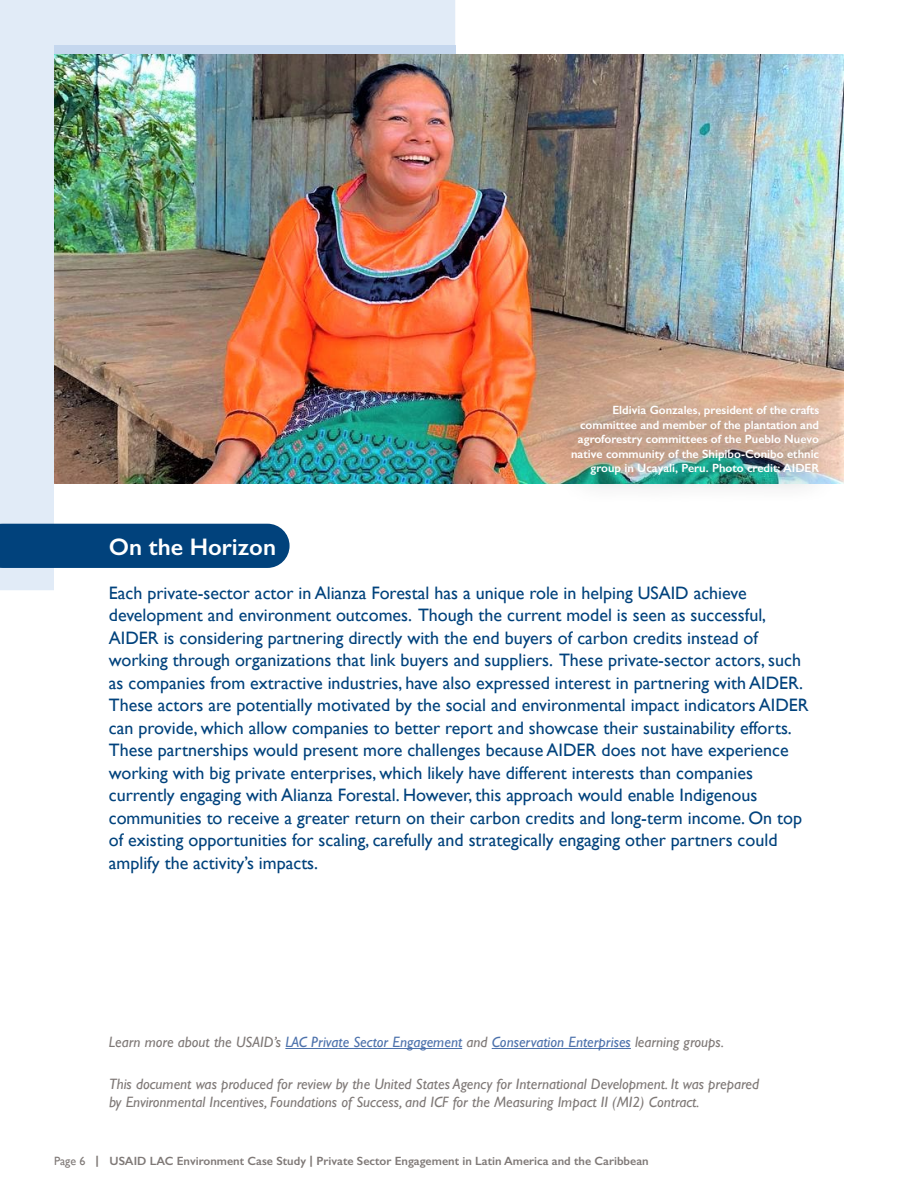
<style>
.page{position:relative;width:918px;height:1188px;background:#fff}
.page>*{position:absolute;margin:0;border:0;box-sizing:border-box;transform-origin:0 0}
.t1{font:600 24px "Gill Sans";color:#fff}
.t2{font:18px/22.5px "Gill Sans";color:#01427c}
.t3{font:italic 15px/18px "Gill Sans";color:#7f7977}
.t4{font:italic 15px "Gill Sans";color:#4d72ac}
.t5{font:600 12px/14.4px "Gill Sans";color:#fff;text-align:right}
.t6{font:600 12px "Gill Sans";color:#7f7977}
.t7{font:12px "Gill Sans";color:#7f7977}
.s1{color:#7f7977}
.s2{font-weight:700}
</style>
<div class="page">
<div style="left:0;top:0;width:455px;height:590px;background:#e1ebf7"></div>
<div style="left:54px;top:54px;width:410px;height:548px;background:#fff"></div>
<div style="left:54px;top:45px;width:401px;height:9px;background:#c5d7ee"></div>
<img style="left:54px;top:54px;width:789px;height:430px">
<div style="left:0;top:524px;width:290px;height:44px;background:#01427c"></div>
<div style="left:538px;top:380px;width:304px;height:126px;background:#231f20;opacity:.3"></div>
<hr style="left:285px;top:1048px;width:177px;height:1px;background:#4d72ac">
<hr style="left:492px;top:1048px;width:139px;height:1px;background:#4d72ac">
<p class="t5" style="left:571px;top:403px;width:250px">Eldivia Gonzales, president of the crafts committee and member of the plantation and agroforestry committees of the Pueblo Nuevo native community of the Shipibo-Conibo ethnic group in Ucayali, Peru. Photo credit: AIDER</p>
<h2 class="t1" style="left:109px;top:532px;width:169px">On the Horizon</h2>
<p class="t2" style="left:109px;top:581px;width:702px">Each private-sector actor in Alianza Forestal has a unique role in helping USAID achieve development and environment outcomes. Though the current model is seen as successful, AIDER is considering partnering directly with the end buyers of carbon credits instead of working through organizations that link buyers and suppliers. These private-sector actors, such as companies from extractive industries, have also expressed interest in partnering with AIDER.<br>These actors are potentially motivated by the social and environmental impact indicators AIDER can provide, which allow companies to better report and showcase their sustainability efforts.<br>These partnerships would present more challenges because AIDER does not have experience working with big private enterprises, which likely have different interests than companies currently engaging with Alianza Forestal. However, this approach would enable Indigenous communities to receive a greater return on their carbon credits and long-term income. On top of existing opportunities for scaling, carefully and strategically engaging other partners could amplify the activity’s impacts.</p>
<p class="t4" style="left:109px;top:1034px;width:617px"><span class="s1">Learn more about the USAID’s</span> LAC Private Sector Engagement <span class="s1">and</span> Conservation Enterprises <span class="s1">learning groups.</span></p>
<p class="t3" style="left:109px;top:1075px;width:652px">This document was produced for review by the United States Agency for International Development. It was prepared by Environmental Incentives, Foundations of Success, and ICF for the Measuring Impact II (MI2) Contract.</p>
<p class="t7" style="left:54px;top:1154px;width:46px">Page 6 <span class="s2">|</span></p>
<p class="t6" style="left:110px;top:1154px;width:541px">USAID LAC Environment Case Study <span class="s2">|</span> Private Sector Engagement in Latin America and the Caribbean</p>
</div>
